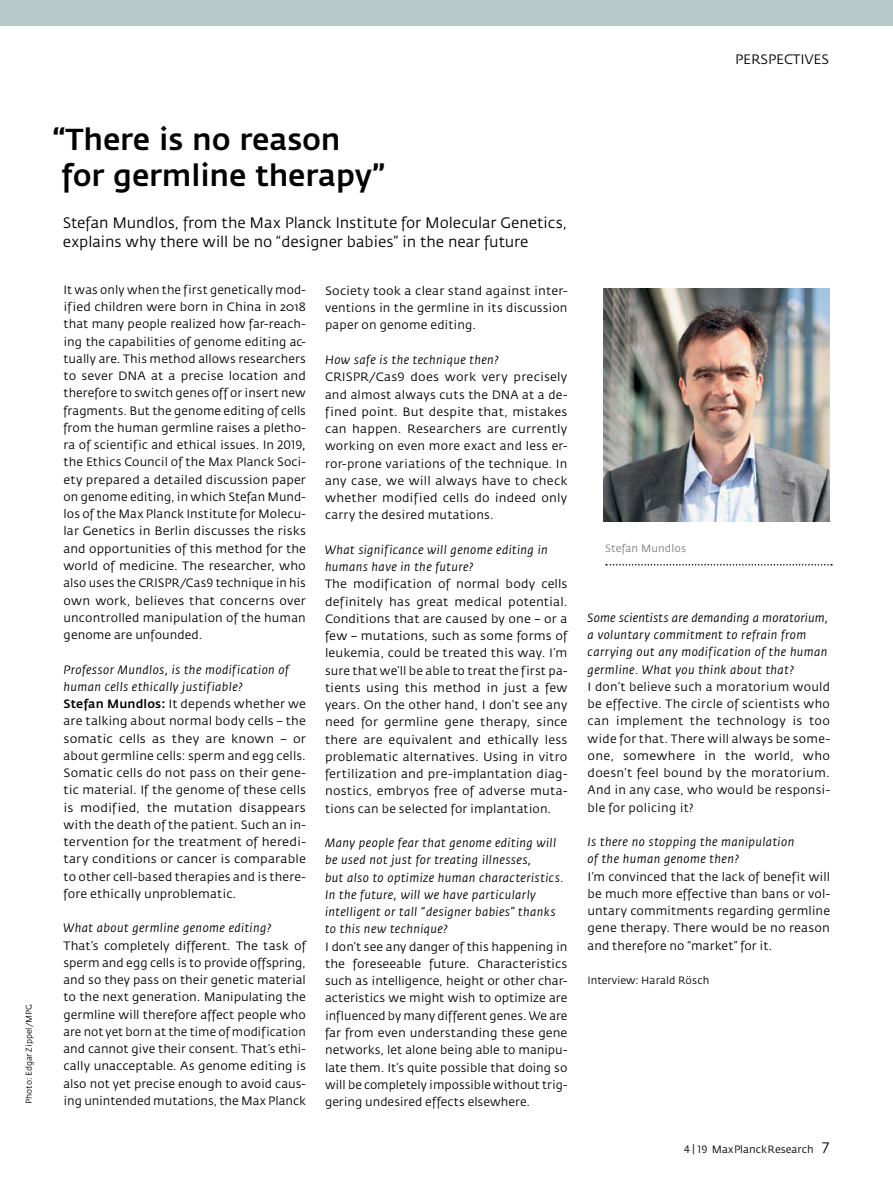
<style>
.page{position:relative;width:893px;height:1191px;background:#fff}
.page>*{position:absolute;margin:0;border:0;box-sizing:border-box;transform-origin:0 0}
.t1{font:500 30px/36px "Fedra Sans";letter-spacing:-.005em;color:#000}
.t2{font:15px/19.5px "Fedra Sans";letter-spacing:-.005em;color:#000}
.t3{font:13.5px "Fedra Sans";color:#000}
.t4{font:12px/17.2px "Fedra Sans";letter-spacing:.01em;color:#000;text-align:justify}
.t5{font:italic 12px/17.2px "Fedra Sans";letter-spacing:.03em;color:#000}
.t6{font:10.5px "Fedra Sans";color:#000}
.t7{font:10.5px "Fedra Sans";letter-spacing:.015em;color:#7a7d7d}
.t8{font:8.25px "Fedra Sans";color:#000}
.s1{font-family:"Fedra Sans Book SC"}
.s2{font-style:italic}
.s3{font-weight:500}
.s4{font-family:"Fedra Sans Book SC";font-size:15px}
</style>
<div class="page">
<div style="left:0;top:0;width:893px;height:26px;background:#b8caca"></div>
<svg style="left:606px;top:564px;width:226px;height:1px"></svg>
<img style="left:603px;top:288px;width:226px;height:233px">
<p class="t3" style="left:735px;top:52px;width:96px">PERSPECTIVES</p>
<p class="t8" style="left:25px;top:1104px;width:101px;rotate:-90deg">Photo: Edgar Zippel/MPG</p>
<h1 class="t1" style="left:62px;top:123px;width:324px;text-indent:-9px">“There is no reason for germline therapy”</h1>
<p class="t2" style="left:63px;top:213px;width:506px">Stefan Mundlos, from the Max Planck Institute for Molecular Genetics, explains why there will be no “designer babies” in the near future</p>
<p class="t4" style="left:64px;top:281px;width:244px">It was only when the first genetically mod&shy;ified children were born in China in 2018 that many people realized how far-reach&shy;ing the capabilities of genome editing ac&shy;tually are. This method allows researchers to sever DNA at a precise location and therefore to switch genes off or insert new fragments. But the genome editing of cells from the human germline raises a pletho&shy;ra of scientific and ethical issues. In <span class="s1">2019, </span>the Ethics Council of the Max Planck Soci&shy;ety prepared a detailed discussion paper on genome editing, in which Stefan Mund&shy;los of the Max Planck Institute for Molecu&shy;lar Genetics in Berlin discusses the risks and opportunities of this method for the world of medicine. The researcher, who also uses the CRISPR/Cas<span class="s1">9</span> technique in his own work, believes that concerns over uncontrolled manipulation of the human genome are unfounded.</p>
<p class="t4" style="left:64px;top:661px;width:244px;text-align:left"><span class="s2">Professor Mundlos, is the modification of human cells ethically justifiable?<br></span><span class="s3">Stefan Mundlos:</span> It depends whether we are talking about normal body cells – the somatic cells as they are known – or about germline cells: sperm and egg cells.<br>Somatic cells do not pass on their gene&shy;tic material. If the genome of these cells is modified, the mutation disappears with the death of the patient. Such an in&shy;tervention for the treatment of heredi&shy;tary conditions or cancer is comparable to other cell-based therapies and is there&shy;fore ethically unproblematic.</p>
<p class="t5" style="left:64px;top:920px;width:209px">What about germline genome editing?</p>
<p class="t4" style="left:64px;top:937px;width:244px">That’s completely different. The task of sperm and egg cells is to provide offspring, and so they pass on their genetic material to the next generation. Manipulating the germline will therefore affect people who are not yet born at the time of modification and cannot give their consent. That’s ethi&shy;cally unacceptable. As genome editing is also not yet precise enough to avoid caus&shy;ing unintended mutations, the Max Planck</p>
<p class="t4" style="left:325px;top:282px;width:244px">Society took a clear stand against inter&shy;ventions in the germline in its discussion paper on genome editing.</p>
<p class="t4" style="left:325px;top:351px;width:244px;text-align:left"><span class="s2">How safe is the technique then?<br></span>CRISPR/Cas<span class="s1">9</span> does work very precisely and almost always cuts the DNA at a de&shy;fined point. But despite that, mistakes can happen. Researchers are currently working on even more exact and less er&shy;ror-prone variations of the technique. In any case, we will always have to check whether modified cells do indeed only carry the desired mutations.</p>
<p class="t5" style="left:325px;top:541px;width:224px">What significance will genome editing in humans have in the future?</p>
<p class="t4" style="left:325px;top:576px;width:244px">The modification of normal body cells definitely has great medical potential.<br>Conditions that are caused by one – or a few – mutations, such as some forms of leukemia, could be treated this way. I’m sure that we’ll be able to treat the first pa&shy;tients using this method in just a few years. On the other hand, I don’t see any need for germline gene therapy, since there are equivalent and ethically less problematic alternatives. Using in vitro fertilization and pre-implantation diag&shy;nostics, embryos free of adverse muta&shy;tions can be selected for implantation.</p>
<p class="t5" style="left:325px;top:834px;width:240px">Many people fear that genome editing will be used not just for treating illnesses,<br>but also to optimize human characteristics.<br>In the future, will we have particularly intelligent or tall “designer babies” thanks to this new technique?</p>
<p class="t4" style="left:325px;top:938px;width:244px">I don’t see any danger of this happening in the foreseeable future. Characteristics such as intelligence, height or other char&shy;acteristics we might wish to optimize are influenced by many different genes. We are far from even understanding these gene networks, let alone being able to manipu&shy;late them. It’s quite possible that doing so will be completely impossible without trig&shy;gering undesired effects elsewhere.</p>
<p class="t7" style="left:605px;top:543px;width:82px">Stefan Mundlos</p>
<p class="t5" style="left:588px;top:609px;width:242px">Some scientists are demanding a moratorium, a voluntary commitment to refrain from carrying out any modification of the human germline. What you think about that?</p>
<p class="t4" style="left:588px;top:678px;width:244px">I don’t believe such a moratorium would be effective. The circle of scientists who can implement the technology is too wide for that. There will always be some&shy;one, somewhere in the world, who doesn’t feel bound by the moratorium.<br>And in any case, who would be responsi&shy;ble for policing it?</p>
<p class="t5" style="left:588px;top:833px;width:208px">Is there no stopping the manipulation of the human genome then?</p>
<p class="t4" style="left:588px;top:868px;width:244px">I’m convinced that the lack of benefit will be much more effective than bans or vol&shy;untary commitments regarding germline gene therapy. There would be no reason and therefore no “market” for it.</p>
<p class="t6" style="left:588px;top:975px;width:123px">Interview: Harald Rösch</p>
<p class="t6" style="left:684px;top:1144px;width:146px"><span class="s1">4 | 19</span> MaxPlanckResearch <span class="s4">7</span></p>
</div>
